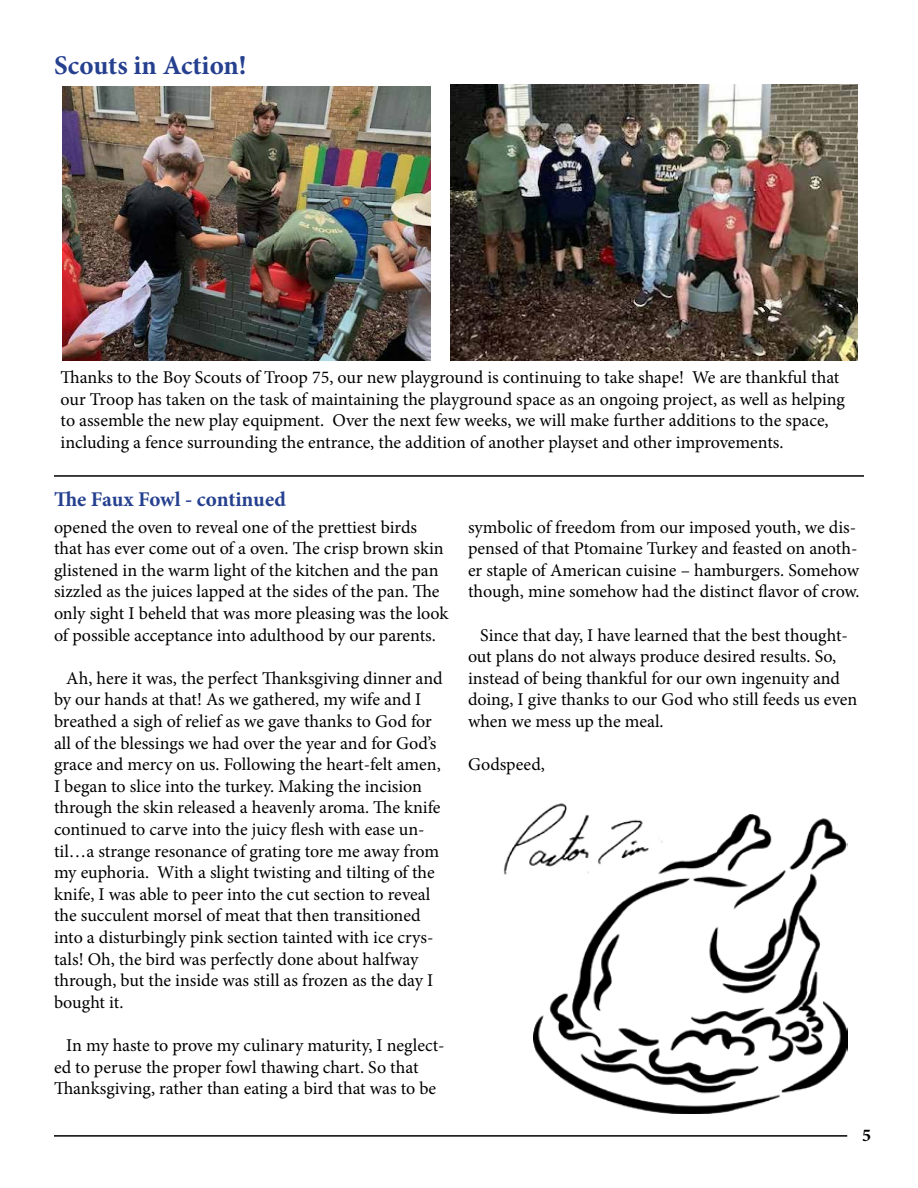
<style>
.page{position:relative;width:918px;height:1188px;background:#fff}
.page>*{position:absolute;margin:0;border:0;box-sizing:border-box;transform-origin:0 0}
.t1{font:700 27px "Minion Pro";color:#25408f}
.t2{font:700 21px "Minion Pro";letter-spacing:-.005em;color:#25408f}
.t3{font:18px/21.6px "Minion Pro";letter-spacing:-.005em;color:#000}
.t4{font:700 18px "Minion Pro";color:#000}
</style>
<div class="page">
<hr style="left:54px;top:1135px;width:793px;height:2px;background:#000">
<hr style="left:54px;top:475px;width:810px;height:2px;background:#000">
<img style="left:503px;top:803px;width:64px;height:72px">
<img style="left:63px;top:86px;width:368px;height:274px">
<img style="left:450px;top:84px;width:407px;height:276px">
<img style="left:533px;top:814px;width:314px;height:299px">
<h1 class="t1" style="left:54px;top:46px;width:194px">Scouts in Action!</h1>
<p class="t3" style="left:61px;top:367px;width:786px">Thanks to the Boy Scouts of Troop 75, our new playground is continuing to take shape! We are thankful that our Troop has taken on the task of maintaining the playground space as an ongoing project, as well as helping to assemble the new play equipment. Over the next few weeks, we will make further additions to the space, including a fence surrounding the entrance, the addition of another playset and other improvements.</p>
<p class="t2" style="left:54px;top:484px;width:234px">The Faux Fowl - continued</p>
<p class="t3" style="left:54px;top:516px;width:396px">opened the oven to reveal one of the prettiest birds that has ever come out of a oven. The crisp brown skin glistened in the warm light of the kitchen and the pan sizzled as the juices lapped at the sides of the pan. The only sight I beheld that was more pleasing was the look of possible acceptance into adulthood by our parents.</p>
<p class="t3" style="left:54px;top:667px;width:390px;text-indent:12px">Ah, here it was, the perfect Thanksgiving dinner and by our hands at that! As we gathered, my wife and I breathed a sigh of relief as we gave thanks to God for all of the blessings we had over the year and for God’s grace and mercy on us. Following the heart-felt amen, I began to slice into the turkey. Making the incision through the skin released a heavenly aroma. The knife continued to carve into the juicy flesh with ease un&shy;til…a strange resonance of grating tore me away from my euphoria. With a slight twisting and tilting of the knife, I was able to peer into the cut section to reveal the succulent morsel of meat that then transitioned into a disturbingly pink section tainted with ice crys&shy;tals! Oh, the bird was perfectly done about halfway through, but the inside was still as frozen as the day I bought it.</p>
<p class="t3" style="left:54px;top:1035px;width:392px;text-indent:12px">In my haste to prove my culinary maturity, I neglect&shy;ed to peruse the proper fowl thawing chart. So that<br>Thanksgiving, rather than eating a bird that was to be</p>
<p class="t3" style="left:468px;top:516px;width:393px">symbolic of freedom from our imposed youth, we dis&shy;pensed of that Ptomaine Turkey and feasted on anoth&shy;er staple of American cuisine – hamburgers. Somehow though, mine somehow had the distinct flavor of crow.</p>
<p class="t3" style="left:468px;top:624px;width:391px;text-indent:12px">Since that day, I have learned that the best thought&shy;out plans do not always produce desired results. So, instead of being thankful for our own ingenuity and doing, I give thanks to our God who still feeds us even when we mess up the meal.</p>
<p class="t3" style="left:468px;top:754px;width:78px">Godspeed,</p>
<p class="t4" style="left:862px;top:1122px;width:10px">5</p>
</div>
